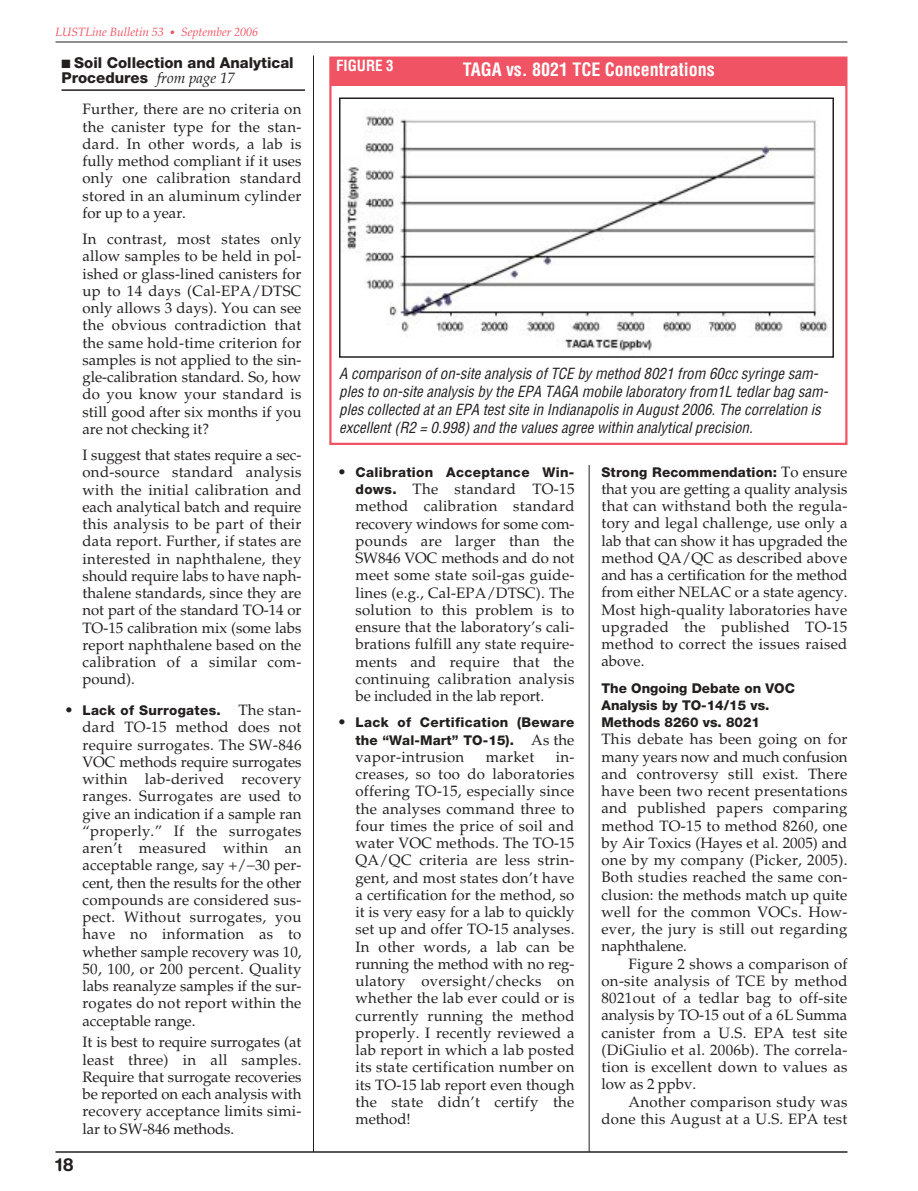
<style>
.page{position:relative;width:918px;height:1191px;background:#fff}
.page>*{position:absolute;margin:0;border:0;box-sizing:border-box;transform-origin:0 0}
.t1{font:700 condensed 18px "Helvetica";color:#fff}
.t2{font:700 18px "Helvetica Rounded";color:#231f1f}
.t3{font:15px/17.2px "Palatino";letter-spacing:.02em;color:#231f1f;text-align:justify}
.t4{font:italic condensed 15px/18px "Helvetica";color:#231f1f}
.t5{font:800 15px/15px "Helvetica Neue";color:#231f1f}
.t6{font:700 condensed 15px "Helvetica";color:#fff}
.t7{font:800 13.5px/17.2px "Helvetica Neue";letter-spacing:.01em;color:#231f1f;text-align:right}
.t8{font:italic 12px "Palatino";color:#f05363}
.s1{font-size:10.5px}
.s2{font-family:"Palatino";font-weight:400;font-style:italic}
.s3{font-family:"Palatino";font-weight:400;font-size:15px}
.s4{font-family:"Helvetica Neue";font-weight:800;font-size:13.5px}
</style>
<div class="page">
<hr style="left:56px;top:1151px;width:792px;height:2px;background:#231f1f">
<hr style="left:56px;top:42px;width:792px;height:1px;background:#231f1f">
<hr style="left:313px;top:56px;width:1px;height:1096px;background:#231f1f">
<hr style="left:589px;top:465px;width:1px;height:687px;background:#231f1f">
<hr style="left:61px;top:89px;width:244px;height:2px;background:#231f1f">
<div style="left:331px;top:57px;width:516px;height:28px;background:#f05363"></div>
<img style="left:342px;top:109px;width:486px;height:243px">
<div style="left:339px;top:98px;width:495px;height:260px;border:2px solid #231f1f"></div>
<p class="t8" style="left:56px;top:27px;width:204px">LUSTLine Bulletin 53 <span class="s1">•</span> September 2006</p>
<p class="t5" style="left:61px;top:57px;width:234px">■ Soil Collection and Analytical<br>Procedures <span class="s2">from page 17</span></p>
<p class="t1" style="left:463px;top:63px;width:254px">TAGA vs. 8021 TCE Concentrations</p>
<p class="t6" style="left:336px;top:60px;width:59px">FIGURE 3</p>
<p class="t3" style="left:82px;top:102px;width:221px">Further, there are no criteria on the canister type for the stan&shy;dard. In other words, a lab is fully method compliant if it uses only one calibration standard stored in an aluminum cylinder for up to a year.</p>
<p class="t3" style="left:82px;top:232px;width:221px">In contrast, most states only allow samples to be held in pol&shy;ished or glass-lined canisters for up to 14 days (Cal-EPA/DTSC only allows 3 days). You can see the obvious contradiction that the same hold-time criterion for samples is not applied to the sin&shy;gle-calibration standard. So, how do you know your standard is still good after six months if you are not checking it?</p>
<p class="t3" style="left:82px;top:448px;width:221px">I suggest that states require a sec&shy;ond-source standard analysis with the initial calibration and each analytical batch and require this analysis to be part of their data report. Further, if states are interested in naphthalene, they should require labs to have naph&shy;thalene standards, since they are not part of the standard TO-14 or TO-15 calibration mix (some labs report naphthalene based on the calibration of a similar com&shy;pound).</p>
<p class="t7" style="left:64px;top:703px;width:239px"><span class="s3">•</span> Lack of Surrogates. <span class="s3">The stan-</span></p>
<p class="t3" style="left:83px;top:720px;width:221px">dard TO-15 method does not require surrogates. The SW-846<br>VOC methods require surrogates within lab-derived recovery ranges. Surrogates are used to give an indication if a sample ran “properly.” If the surrogates aren’t measured within an acceptable range, say +/−30 per&shy;cent, then the results for the other compounds are considered sus&shy;pect. Without surrogates, you have no information as to whether sample recovery was 10, 50, 100, or 200 percent. Quality labs reanalyze samples if the sur&shy;rogates do not report within the acceptable range.</p>
<p class="t3" style="left:83px;top:1035px;width:221px">It is best to require surrogates (at least three) in all samples.<br>Require that surrogate recoveries be reported on each analysis with recovery acceptance limits simi&shy;lar to SW-846 methods.</p>
<p class="t2" style="left:56px;top:1158px;width:20px">18</p>
<p class="t4" style="left:339px;top:366px;width:491px">A comparison of on-site analysis of TCE by method 8021 from 60cc syringe sam&shy;ples to on-site analysis by the EPA TAGA mobile laboratory from1L tedlar bag sam&shy;ples collected at an EPA test site in Indianapolis in August 2006. The correlation is excellent (R2 = 0.998) and the values agree within analytical precision.</p>
<p class="t7" style="left:338px;top:465px;width:238px"><span class="s3">•</span> Calibration Acceptance Win-</p>
<p class="t3" style="left:355px;top:482px;width:221px"><span class="s4">dows.</span> The standard TO-15 method calibration standard recovery windows for some com&shy;pounds are larger than the SW846 VOC methods and do not meet some state soil-gas guide&shy;lines (e.g., Cal-EPA/DTSC). The solution to this problem is to ensure that the laboratory’s cali&shy;brations fulfill any state require&shy;ments and require that the continuing calibration analysis be included in the lab report.</p>
<p class="t7" style="left:337px;top:715px;width:238px"><span class="s3">•</span> Lack of Certification (Beware the “Wal-Mart” TO-15). <span class="s3">As the</span></p>
<p class="t3" style="left:356px;top:750px;width:110px">vapor-intrusion</p>
<p class="t3" style="left:486px;top:750px;width:50px">market</p>
<p class="t3" style="left:356px;top:750px;width:221px;text-indent:200px">in&shy;creases, so too do laboratories offering TO-15, especially since the analyses command three to four times the price of soil and water VOC methods. The TO-15<br>QA/QC criteria are less strin&shy;gent, and most states don’t have a certification for the method, so it is very easy for a lab to quickly set up and offer TO-15 analyses.<br>In other words, a lab can be running the method with no reg&shy;ulatory oversight/checks on whether the lab ever could or is currently running the method properly. I recently reviewed a lab report in which a lab posted its state certification number on its TO-15 lab report even though the state didn’t certify the method!</p>
<p class="t7" style="left:602px;top:464px;width:248px">Strong Recommendation: <span class="s3">To ensure</span></p>
<p class="t3" style="left:602px;top:482px;width:248px">that you are getting a quality analysis that can withstand both the regula&shy;tory and legal challenge, use only a lab that can show it has upgraded the method QA/QC as described above and has a certification for the method from either NELAC or a state agency.<br>Most high-quality laboratories have upgraded the published TO-15 method to correct the issues raised above.</p>
<p class="t7" style="left:602px;top:680px;width:195px;text-align:left">The Ongoing Debate on VOC<br>Analysis by TO-14/15 vs.<br>Methods 8260 vs. 8021</p>
<p class="t3" style="left:602px;top:732px;width:248px">This debate has been going on for many years now and much confusion and controversy still exist. There have been two recent presentations and published papers comparing method TO-15 to method 8260, one by Air Toxics (Hayes et al. 2005) and one by my company (Picker, 2005).<br>Both studies reached the same con&shy;clusion: the methods match up quite well for the common VOCs. How&shy;ever, the jury is still out regarding naphthalene.</p>
<p class="t3" style="left:602px;top:957px;width:248px;text-indent:27px">Figure 2 shows a comparison of on-site analysis of TCE by method 8021out of a tedlar bag to off-site analysis by TO-15 out of a 6L Summa canister from a U.S. EPA test site (DiGiulio et al. 2006b). The correla&shy;tion is excellent down to values as low as 2 ppbv.</p>
<p class="t3" style="left:602px;top:1095px;width:248px;text-align:right">Another comparison study was done this August at a U.S. EPA test</p>
</div>
